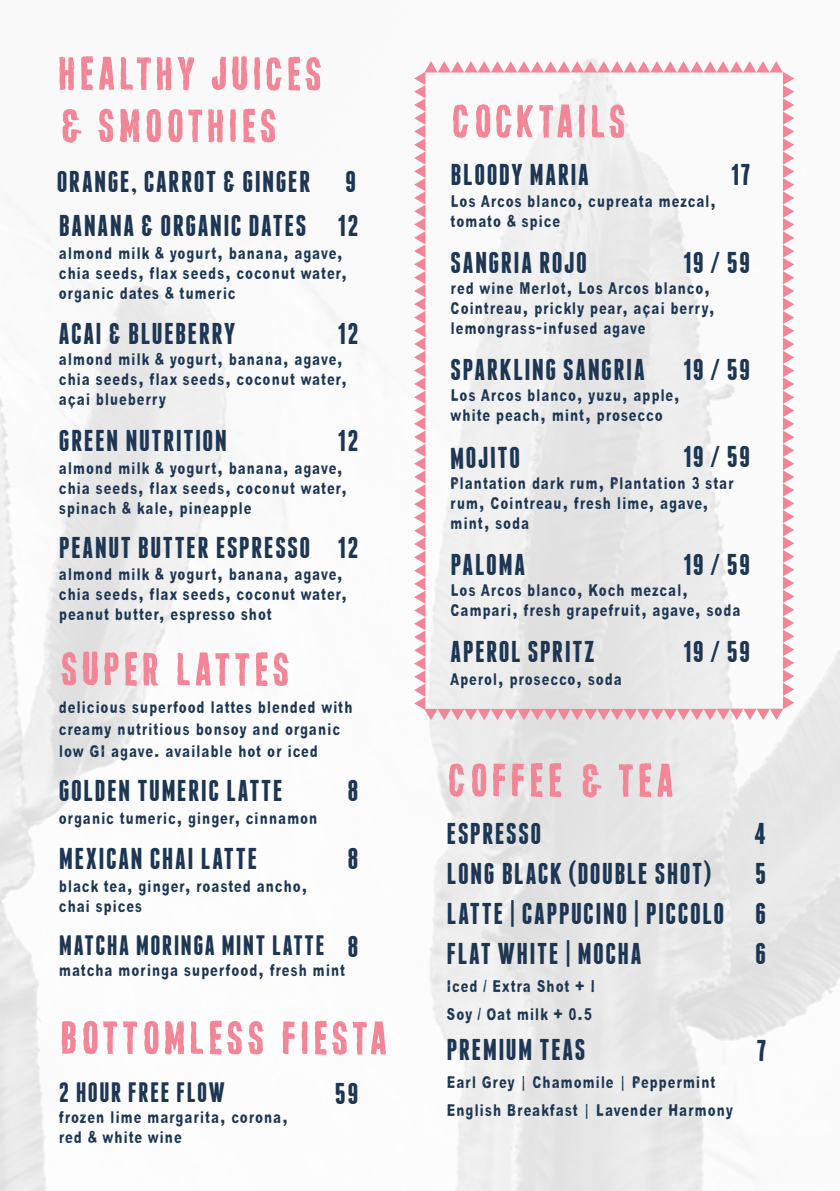
<style>
.page{position:relative;width:840px;height:1191px;background:#fff}
.page>*{position:absolute;margin:0;border:0;box-sizing:border-box;transform-origin:0 0}
.t1{font:condensed 60px/52px "Burrito";letter-spacing:.065em;color:#f28596}
.t2{font:700 30px/40px "Franchise";letter-spacing:.05em;color:#1d3653}
.t3{font:700 28px "Franchise";letter-spacing:.045em;color:#1d3653}
.t4{font:18px/20px "Feelings On Off";letter-spacing:.035em;color:#1d3653}
.s1{font-family:"Feelings Go Loco";font-size:28px}
.s2{font-size:30px}
</style>
<div class="page">
<svg style="left:414px;top:61px;width:379px;height:659px"></svg>
<h1 class="t1" style="left:57px;top:41px;width:265px">HEALTHY JUICES &amp; SMOOTHIES</h1>
<h2 class="t2" style="left:57px;top:161px;width:301px">ORANGE, CARROT &amp; GINGER 9</h2>
<h2 class="t2" style="left:59px;top:206px;width:301px">BANANA &amp; ORGANIC DATES 12</h2>
<p class="t4" style="left:59px;top:243px;width:289px">almond milk &amp; yogurt, banana, agave, chia seeds, flax seeds, coconut water, organic dates &amp; tumeric</p>
<h2 class="t2" style="left:59px;top:313px;width:178px">ACAI &amp; BLUEBERRY</h2>
<h2 class="t2" style="left:337px;top:313px;width:22px">12</h2>
<p class="t4" style="left:59px;top:349px;width:289px">almond milk &amp; yogurt, banana, agave, chia seeds, flax seeds, coconut water, a<span class="s1">ç</span>ai blueberry</p>
<h2 class="t2" style="left:59px;top:420px;width:170px">GREEN NUTRITION</h2>
<h2 class="t2" style="left:337px;top:420px;width:22px">12</h2>
<p class="t4" style="left:59px;top:458px;width:289px">almond milk &amp; yogurt, banana, agave, chia seeds, flax seeds, coconut water, spinach &amp; kale, pineapple</p>
<h2 class="t2" style="left:59px;top:528px;width:301px">PEANUT BUTTER ESPRESSO 12</h2>
<p class="t4" style="left:59px;top:564px;width:289px">almond milk &amp; yogurt, banana, agave, chia seeds, flax seeds, coconut water, peanut butter, espresso shot</p>
<h1 class="t1" style="left:59px;top:637px;width:230px">SUPER LATTES</h1>
<p class="t4" style="left:59px;top:696px;width:295px;line-height:22px">delicious superfood lattes blended with creamy nutritious bonsoy and organic low GI agave. available hot or iced</p>
<h2 class="t2" style="left:59px;top:771px;width:225px">GOLDEN TUMERIC LATTE</h2>
<h2 class="t2" style="left:347px;top:771px;width:13px">8</h2>
<p class="t4" style="left:59px;top:808px;width:260px">organic tumeric, ginger, cinnamon</p>
<h2 class="t2" style="left:59px;top:838px;width:200px">MEXICAN CHAI LATTE</h2>
<h2 class="t2" style="left:347px;top:838px;width:13px">8</h2>
<p class="t4" style="left:59px;top:876px;width:250px">black tea, ginger, roasted ancho, chai spices</p>
<h3 class="t3" style="left:59px;top:932px;width:301px">MATCHA MORINGA MINT LATTE <span class="s2">8</span></h3>
<p class="t4" style="left:59px;top:960px;width:288px">matcha moringa superfood, fresh mint</p>
<h1 class="t1" style="left:59px;top:1005px;width:327px">BOTTOMLESS FIESTA</h1>
<h3 class="t3" style="left:59px;top:1079px;width:167px">2 HOUR FREE FLOW</h3>
<h2 class="t2" style="left:335px;top:1073px;width:25px">59</h2>
<p class="t4" style="left:59px;top:1107px;width:230px">frozen lime margarita, corona, red &amp; white wine</p>
<h1 class="t1" style="left:450px;top:89px;width:175px">cocktails</h1>
<h2 class="t2" style="left:450px;top:155px;width:140px">BLOODY MARIA</h2>
<h2 class="t2" style="left:730px;top:155px;width:21px">17</h2>
<p class="t4" style="left:450px;top:191px;width:267px">Los Arcos blanco, cupreata mezcal, tomato &amp; spice</p>
<h2 class="t2" style="left:450px;top:242px;width:138px">SANGRIA ROJO</h2>
<h2 class="t2" style="left:682px;top:242px;width:69px">19 / 59</h2>
<p class="t4" style="left:450px;top:278px;width:265px">red wine Merlot, Los Arcos blanco,<br>Cointreau, prickly pear, a<span class="s1">ç</span>ai berry, lemongrass-infused agave</p>
<h2 class="t2" style="left:450px;top:349px;width:195px">SPARKLING SANGRIA</h2>
<h2 class="t2" style="left:682px;top:349px;width:69px">19 / 59</h2>
<p class="t4" style="left:450px;top:385px;width:230px">Los Arcos blanco, yuzu, apple, white peach, mint, prosecco</p>
<h2 class="t2" style="left:449px;top:438px;width:72px;rotate:-1deg">MOJITO</h2>
<h2 class="t2" style="left:682px;top:437px;width:69px">19 / 59</h2>
<p class="t4" style="left:450px;top:473px;width:285px">Plantation dark rum, Plantation 3 star rum, Cointreau, fresh lime, agave, mint, soda</p>
<h2 class="t2" style="left:450px;top:545px;width:76px">PALOMA</h2>
<h2 class="t2" style="left:682px;top:545px;width:69px">19 / 59</h2>
<p class="t4" style="left:450px;top:580px;width:291px">Los Arcos blanco, Koch mezcal,<br>Campari, fresh grapefruit, agave, soda</p>
<h2 class="t2" style="left:450px;top:632px;width:146px">APEROL SPRITZ</h2>
<h2 class="t2" style="left:682px;top:632px;width:69px">19 / 59</h2>
<p class="t4" style="left:450px;top:670px;width:173px">Aperol, prosecco, soda</p>
<h1 class="t1" style="left:446px;top:748px;width:226px">COFFEE &amp; TEA</h1>
<h2 class="t2" style="left:446px;top:814px;width:279px">ESPRESSO<br>LONG BLACK (DOUBLE SHOT)<br>LATTE | CAPPUCINO | PICCOLO<br>FLAT WHITE | MOCHA</h2>
<p class="t4" style="left:446px;top:972px;width:150px;line-height:28px">Iced / Extra Shot + 1<br>Soy / Oat milk + 0.5</p>
<h2 class="t2" style="left:446px;top:1030px;width:140px">PREMIUM TEAS</h2>
<p class="t4" style="left:446px;top:1068px;width:287px;line-height:28px">Earl Grey | Chamomile | Peppermint<br>English Breakfast | Lavender Harmony</p>
<h2 class="t2" style="left:754px;top:814px;width:13px;text-align:justify">4<br>5<br>6<br>6</h2>
<h2 class="t2" style="left:756px;top:1030px;width:11px">7</h2>
</div>
